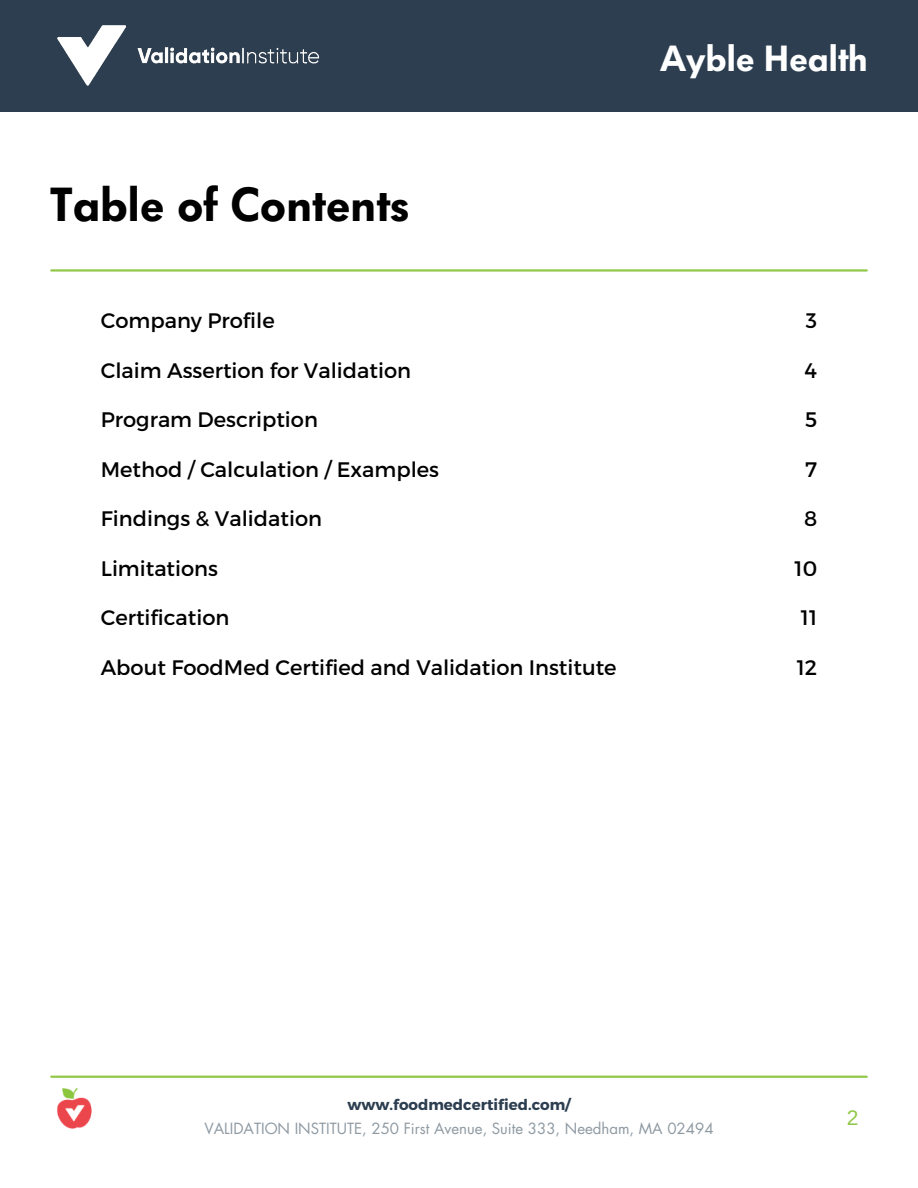
<style>
.page{position:relative;width:918px;height:1188px;background:#fff}
.page>*{position:absolute;margin:0;border:0;box-sizing:border-box;transform-origin:0 0}
.t1{font:600 47.25px "Futura BQ";color:#000}
.t2{font:600 36px "Futura BQ";color:#fff}
.t3{font:21px "Montserrat";color:#000}
.t4{font:21px "Arimo";color:#92c849}
.t5{font:15px "Futura LT";color:#8e99a2}
.t6{font:700 15px "Montserrat";color:#2c3e50}
</style>
<div class="page">
<div style="left:0;top:0;width:918px;height:112px;background:#2c3e50"></div>
<img style="left:57px;top:25px;width:263px;height:61px">
<hr style="left:51px;top:269px;width:816px;height:3px;background:#92c849">
<hr style="left:51px;top:1076px;width:816px;height:2px;background:#92c849">
<img style="left:57px;top:1088px;width:35px;height:41px">
<p class="t1" style="left:50px;top:177px;width:361px">Table of Contents</p>
<p class="t2" style="left:660px;top:38px;width:209px">Ayble Health</p>
<h2 class="t3" style="left:101px;top:307px;width:175px">Company Profile</h2>
<h1 class="t3" style="left:806px;top:307px;width:13px">3</h1>
<p class="t3" style="left:101px;top:357px;width:312px">Claim Assertion for Validation</p>
<p class="t3" style="left:805px;top:357px;width:14px">4</p>
<p class="t3" style="left:101px;top:406px;width:219px">Program Description</p>
<p class="t3" style="left:805px;top:406px;width:14px">5</p>
<p class="t3" style="left:101px;top:456px;width:340px">Method / Calculation / Examples</p>
<p class="t3" style="left:805px;top:456px;width:13px">7</p>
<p class="t3" style="left:101px;top:505px;width:223px">Findings &amp; Validation</p>
<p class="t3" style="left:804px;top:505px;width:15px">8</p>
<p class="t3" style="left:101px;top:555px;width:119px">Limitations</p>
<p class="t3" style="left:795px;top:555px;width:24px">10</p>
<p class="t3" style="left:101px;top:604px;width:130px">Certification</p>
<p class="t3" style="left:801px;top:604px;width:18px">11</p>
<p class="t3" style="left:101px;top:654px;width:517px">About FoodMed Certified and Validation Institute</p>
<p class="t3" style="left:797px;top:654px;width:22px">12</p>
<h3 class="t6" style="left:347px;top:1095px;width:225px">www.foodmedcertified.com/</h3>
<p class="t5" style="left:204px;top:1119px;width:511px">VALIDATION INSTITUTE, 250 First Avenue, Suite 333, Needham, MA 02494</p>
<p class="t4" style="left:847px;top:1106px;width:13px">2</p>
</div>
